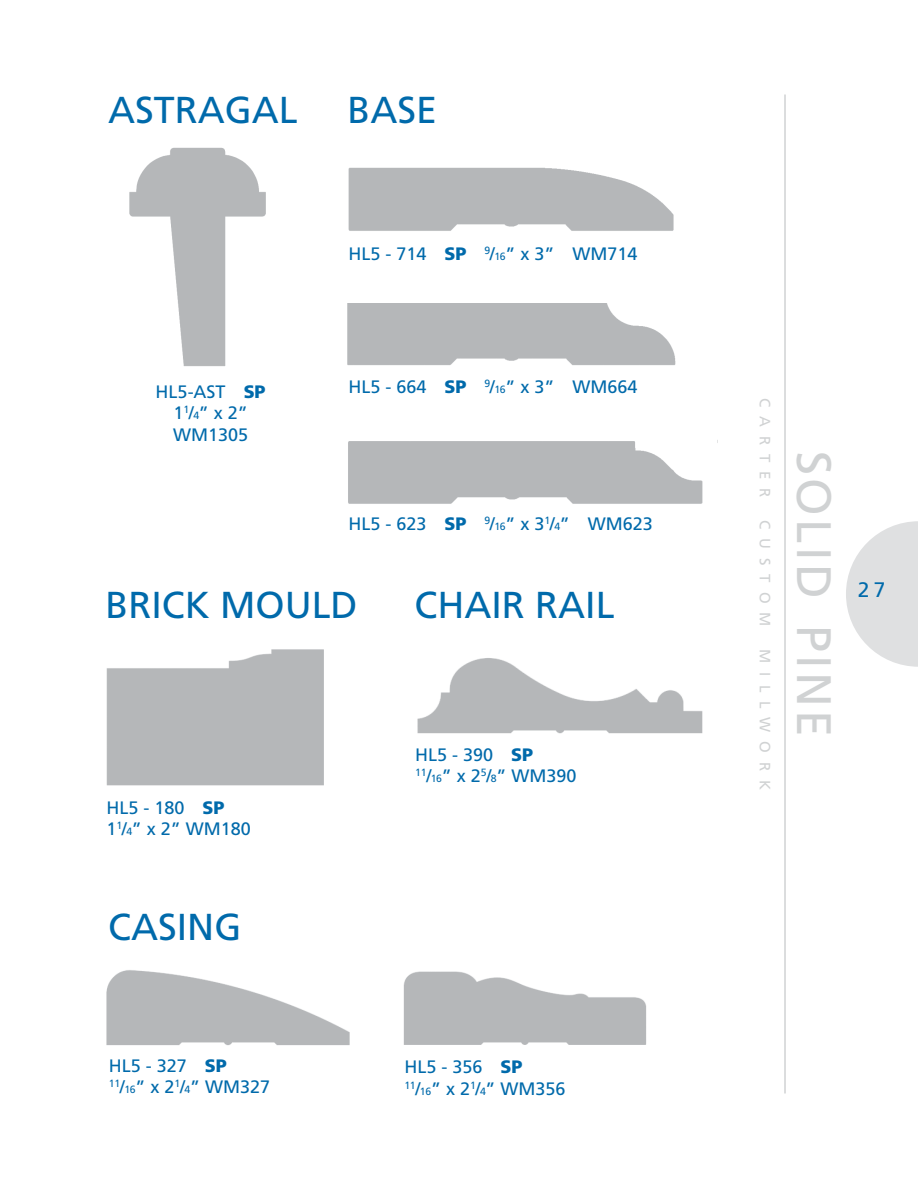
<style>
.page{position:relative;width:918px;height:1188px;background:#fff}
.page>*{position:absolute;margin:0;border:0;box-sizing:border-box;transform-origin:0 0}
.t1{font:48.3px "Frutiger LT Std";letter-spacing:.07em;color:#d0d2d3}
.t2{font:37.5px "Frutiger LT Std";color:#006aab}
.t3{font:21px "Frutiger LT Std";color:#006aab}
.t4{font:18px "Frutiger LT Std";color:#006aab}
.t5{font:15px "Frutiger LT Std";letter-spacing:.6em;color:#d0d2d3}
.s1{font-weight:900}
.s2{font-size:10.5px}
</style>
<div class="page">
<svg style="left:846px;top:521px;width:72px;height:146px"></svg>
<hr style="left:784px;top:94px;width:2px;height:1000px;background:#d0d2d3">
<img style="left:417px;top:658px;width:286px;height:76px">
<img style="left:348px;top:440px;width:370px;height:64px">
<img style="left:347px;top:303px;width:329px;height:63px">
<img style="left:106px;top:649px;width:218px;height:137px">
<img style="left:106px;top:970px;width:244px;height:75px">
<img style="left:403px;top:971px;width:244px;height:74px">
<img style="left:129px;top:147px;width:137px;height:220px">
<img style="left:348px;top:167px;width:326px;height:64px">
<p class="t2" style="left:108px;top:88px;width:191px">ASTRAGAL</p>
<p class="t4" style="left:156px;top:381px;width:111px">HL5-AST <span class="s1">SP</span></p>
<p class="t4" style="left:173px;top:402px;width:76px">1<sup>1</sup>/<span class="s2">4</span>” x 2”</p>
<p class="t4" style="left:173px;top:424px;width:77px">WM1305</p>
<p class="t2" style="left:348px;top:88px;width:91px">BASE</p>
<p class="t4" style="left:348px;top:243px;width:291px">HL5 - 714 <span class="s1">SP</span> <sup>9</sup>/<span class="s2">16</span>” x 3” WM714</p>
<p class="t4" style="left:348px;top:376px;width:291px">HL5 - 664 <span class="s1">SP</span> <sup>9</sup>/<span class="s2">16</span>” x 3” WM664</p>
<p class="t4" style="left:348px;top:513px;width:306px">HL5 - 623 <span class="s1">SP</span> <sup>9</sup>/<span class="s2">16</span>” x 3<sup>1</sup>/<span class="s2">4</span>” WM623</p>
<p class="t2" style="left:106px;top:583px;width:254px">BRICK MOULD</p>
<p class="t2" style="left:414px;top:583px;width:201px">CHAIR RAIL</p>
<p class="t4" style="left:106px;top:797px;width:120px">HL5 - 180 <span class="s1">SP</span></p>
<p class="t4" style="left:106px;top:818px;width:146px">1<sup>1</sup>/<span class="s2">4</span>” x 2” WM180</p>
<p class="t2" style="left:108px;top:905px;width:135px">CASING</p>
<p class="t4" style="left:109px;top:1055px;width:120px">HL5 - 327 <span class="s1">SP</span></p>
<p class="t4" style="left:109px;top:1077px;width:163px"><sup>11</sup>/<span class="s2">16</span>” x 2<sup>1</sup>/<span class="s2">4</span>” WM327</p>
<p class="t4" style="left:415px;top:744px;width:120px">HL5 - 390 <span class="s1">SP</span></p>
<p class="t4" style="left:415px;top:765px;width:163px"><sup>11</sup>/<span class="s2">16</span>” x 2<sup>5</sup>/<span class="s2">8</span>” WM390</p>
<p class="t4" style="left:404px;top:1057px;width:120px">HL5 - 356 <span class="s1">SP</span></p>
<p class="t4" style="left:404px;top:1078px;width:163px"><sup>11</sup>/<span class="s2">16</span>” x 2<sup>1</sup>/<span class="s2">4</span>” WM356</p>
<p class="t5" style="left:774px;top:398px;width:101px;rotate:90deg">CARTER</p>
<p class="t5" style="left:774px;top:520px;width:108px;rotate:90deg">CUSTOM</p>
<p class="t5" style="left:774px;top:649px;width:143px;rotate:90deg">MILLWORK</p>
<h1 class="t1" style="left:842px;top:451px;width:288px;rotate:90deg">solid pine</h1>
<p class="t3" style="left:858px;top:577px;width:29px">27</p>
</div>
